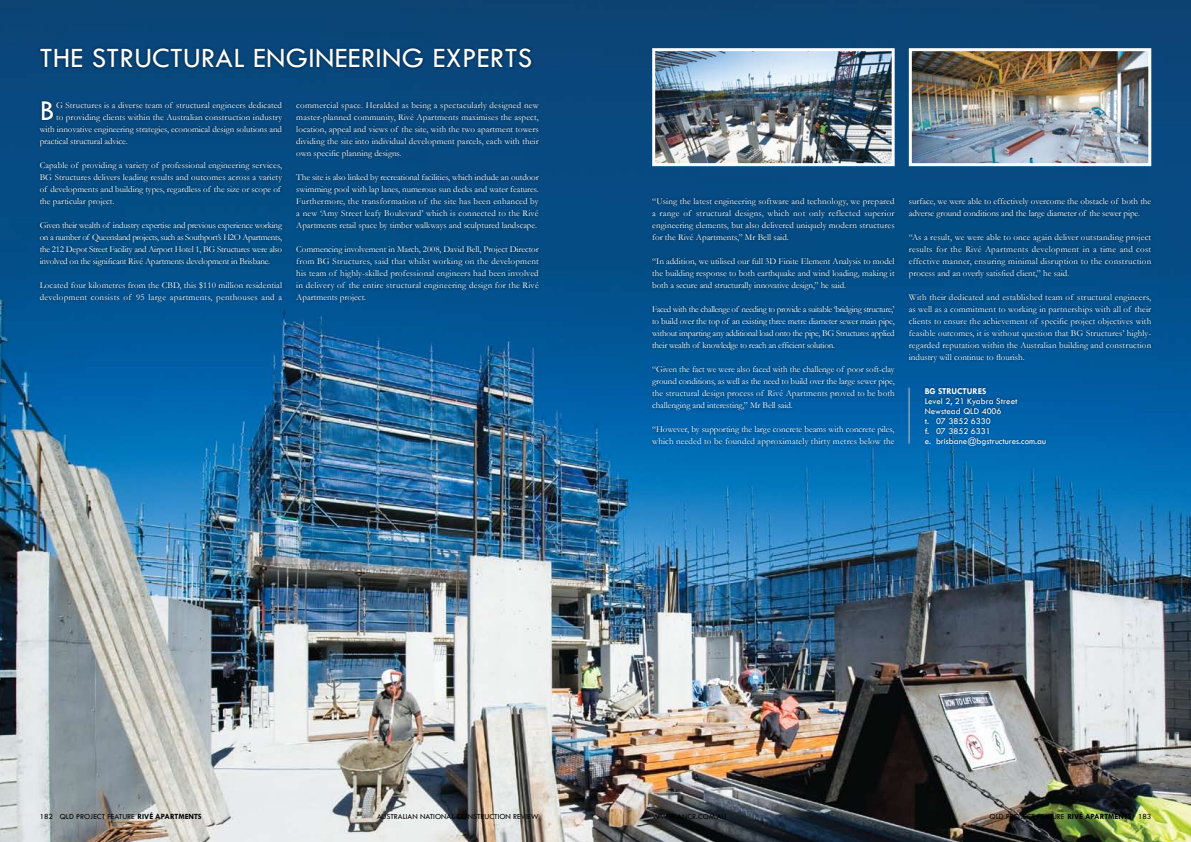
<style>
.page{position:relative;width:1191px;height:842px;background:#fff}
.page>*{position:absolute;margin:0;border:0;box-sizing:border-box;transform-origin:0 0}
.t1{font:29.8px "Tw Cen";color:#fff}
.t2{font:29px "Tw Cen";letter-spacing:.01em;color:#fff}
.t3{font:9px/12px "Garamond";color:#fff;text-align:justify}
.t4{font:9px/10px "Tw Cen";color:#fff}
.t5{font:700 9px "Tw Cen";color:#fff}
.t6{font:8px "Tw Cen";color:#000}
.s1{font-weight:700}
</style>
<div class="page">
<img style="left:0;top:0;width:1191px;height:842px">
<div style="left:37px;top:45px;width:537px;height:45px;background:#000;opacity:.5"></div>
<div style="left:37px;top:98px;width:266px;height:228px;background:#000;opacity:.5"></div>
<div style="left:293px;top:99px;width:262px;height:228px;background:#000;opacity:.5"></div>
<div style="left:649px;top:195px;width:262px;height:279px;background:#000;opacity:.5"></div>
<div style="left:905px;top:195px;width:262px;height:233px;background:#000;opacity:.5"></div>
<div style="left:921px;top:385px;width:162px;height:70px;background:#000;opacity:.5"></div>
<hr style="left:909px;top:388px;width:1px;height:56px;background:#c1c2c4">
<img style="left:656px;top:52px;width:234px;height:110px">
<div style="left:652px;top:48px;width:242px;height:118px;border:3px solid #fff"></div>
<img style="left:913px;top:52px;width:234px;height:110px">
<div style="left:909px;top:48px;width:242px;height:118px;border:3px solid #fff"></div>
<h2 class="t2" style="left:40px;top:40px;width:69px">the structural</h2>
<h2 class="t2" style="left:253px;top:40px;width:70px">engineerin</h2>
<h2 class="t2" style="left:402px;top:40px;width:75px">g experts</h2>
<h1 class="t1" style="left:40px;top:93px;width:16px">B</h1>
<p class="t3" style="left:56px;top:99px;width:227px">G Structures is a diverse team of structural engineers dedicated</p>
<p class="t3" style="left:296px;top:99px;width:244px">commercial space. Heralded as being a spectacularly designed new master-planned community, Rivé Apartments maximises the aspect, location, appeal and views of the site, with the two apartment towers dividing the site into individual development parcels, each with their own specific planning designs.</p>
<p class="t3" style="left:296px;top:171px;width:244px">The site is also linked by recreational facilities, which include an outdoor swimming pool with lap lanes, numerous sun decks and water features.<br>Furthermore, the transformation of the site has been enhanced by a new ‘Amy Street leafy Boulevard’ which is connected to the Rivé Apartments retail space by timber walkways and sculptured landscape.</p>
<p class="t3" style="left:296px;top:243px;width:244px">Commencing involvement in March, 2008, David Bell, Project Director from BG Structures, said that whilst working on the development his team of highly-skilled professional engineers had been involved in delivery of the entire structural engineering design for the Rivé Apartments project.</p>
<p class="t3" style="left:56px;top:111px;width:228px">to providing clients within the Australian construction industry</p>
<p class="t3" style="left:40px;top:123px;width:244px">with innovative engineering strategies, economical design solutions and</p>
<p class="t3" style="left:40px;top:135px;width:90px">practical structural advice.</p>
<p class="t3" style="left:40px;top:159px;width:244px;text-align:left">Capable of providing a variety of professional engineering services, BG Structures delivers leading results and outcomes across a variety of developments and building types, regardless of the size or scope of the particular project.</p>
<p class="t3" style="left:40px;top:219px;width:244px">Given their wealth of industry expertise and previous experience working on a number of Queensland projects, such as Southport’s H2O Apartments, the 212 Depot Street Facility and Airport Hotel 1, BG Structures were also involved on the significant Rivé Apartments development in Brisbane.</p>
<p class="t3" style="left:40px;top:279px;width:244px">Located four kilometres from the CBD, this $110 million residential development consists of 95 large apartments, penthouses and a</p>
<p class="t3" style="left:652px;top:195px;width:244px">“Using the latest engineering software and technology, we prepared a range of structural designs, which not only reflected superior engineering elements, but also delivered uniquely modern structures for the Rivé Apartments,” Mr Bell said.</p>
<p class="t3" style="left:652px;top:255px;width:244px">“In addition, we utilised our full 3D Finite Element Analysis to model the building response to both earthquake and wind loading, making it both a secure and structurally innovative design,” he said.</p>
<p class="t3" style="left:652px;top:303px;width:244px">Faced with the challenge of needing to provide a suitable ‘bridging structure,’ to build over the top of an existing three metre diameter sewer main pipe, without imparting any additional load onto the pipe, BG Structures applied their wealth of knowledge to reach an efficient solution.</p>
<p class="t3" style="left:652px;top:363px;width:244px">“Given the fact we were also faced with the challenge of poor soft-clay ground conditions, as well as the need to build over the large sewer pipe, the structural design process of Rivé Apartments proved to be both challenging and interesting,” Mr Bell said.</p>
<p class="t3" style="left:652px;top:423px;width:244px">“However, by supporting the large concrete beams with concrete piles, which needed to be founded approximately thirty metres below the</p>
<p class="t3" style="left:909px;top:195px;width:244px">surface, we were able to effectively overcome the obstacle of both the adverse ground conditions and the large diameter of the sewer pipe.</p>
<p class="t3" style="left:909px;top:231px;width:244px">“As a result, we were able to once again deliver outstanding project results for the Rivé Apartments development in a time and cost effective manner, ensuring minimal disruption to the construction process and an overly satisfied client,” he said.</p>
<p class="t3" style="left:909px;top:291px;width:244px">With their dedicated and established team of structural engineers, as well as a commitment to working in partnerships with all of their clients to ensure the achievement of specific project objectives with feasible outcomes, it is without question that BG Structures’ highly&shy;regarded reputation within the Australian building and construction industry will continue to flourish.</p>
<p class="t5" style="left:924px;top:385px;width:54px">BG STRUCTURES</p>
<p class="t4" style="left:924px;top:396px;width:123px">Level 2, 21 Kyabra Street<br>Newstead QLD 4006<br>t. 07 3852 6330<br>f. 07 3852 6331<br>e. brisbane@bgstructures.com.au</p>
<p class="t6" style="left:40px;top:811px;width:163px">182 QLD PROJECT FEATURE <span class="s1">RIVÉ APARTMENTS</span></p>
<p class="t6" style="left:377px;top:811px;width:163px">AUSTRALIAN NATIONAL CONSTRUCTION REVIEW</p>
<p class="t6" style="left:652px;top:811px;width:76px">WWW.ANCR.COM.AU</p>
<p class="t6" style="left:989px;top:811px;width:163px">QLD PROJECT FEATURE <span class="s1">RIVÉ APARTMENTS</span> 183</p>
</div>
